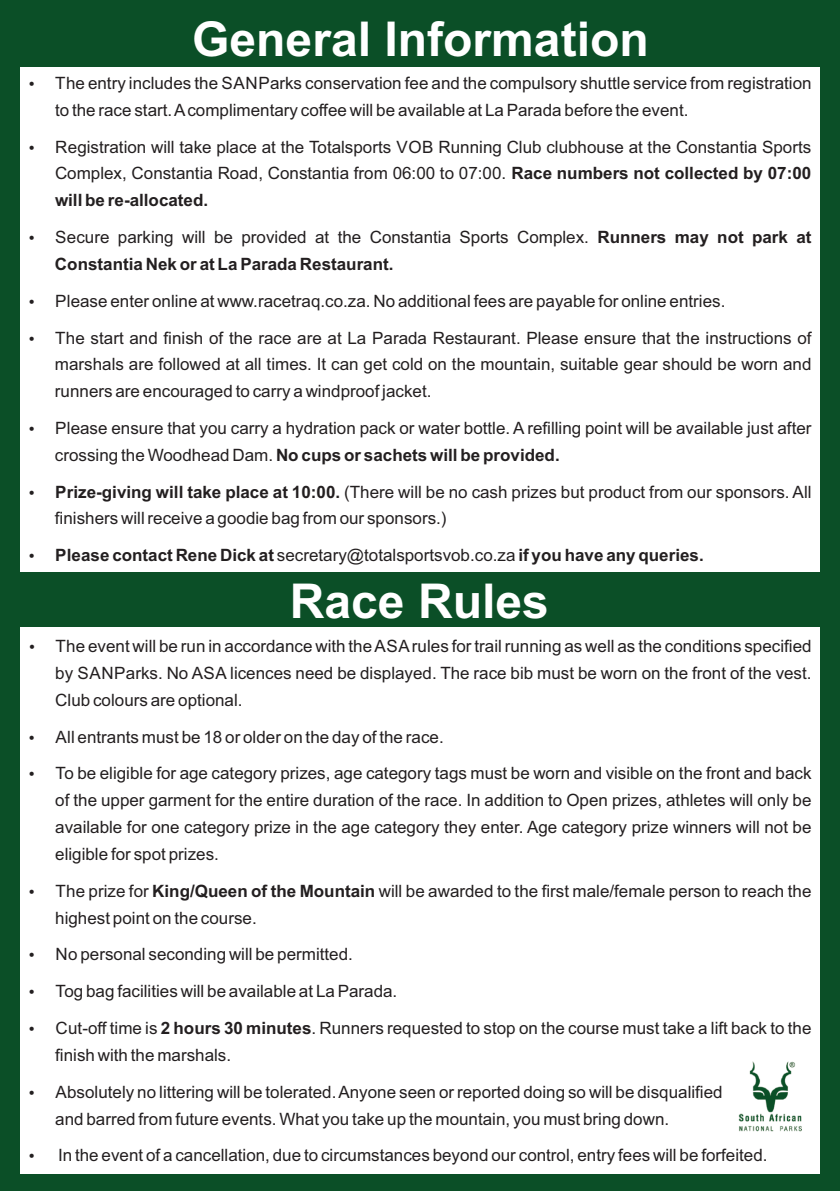
<style>
.page{position:relative;width:840px;height:1191px;background:#fff}
.page>*{position:absolute;margin:0;border:0;box-sizing:border-box;transform-origin:0 0}
.t1{font:700 48px "Arial";color:#fff}
.t2{font:17px/26.8px "Arial";color:#231f20}
.t3{font:700 17px "Arial";color:#231f20}
.s1{font-weight:700}
.s2{font-weight:400}
</style>
<div class="page">
<div style="left:0;top:0;width:839px;height:1191px;background:#0b4f27"></div>
<div style="left:20px;top:67px;width:799px;height:505px;background:#fff"></div>
<div style="left:20px;top:627px;width:799px;height:546px;background:#fff"></div>
<img style="left:738px;top:1061px;width:63px;height:71px">
<h1 class="t1" style="left:192px;top:21px;width:458px">General Information</h1>
<p class="t2" style="left:55px;top:71px;width:757px;text-indent:-27px">• The entry includes the SANParks conservation fee and the compulsory shuttle service from registration to the race start. Acomplimentary coffee will be available at La Parada before the event.</p>
<p class="t2" style="left:55px;top:135px;width:757px;text-align:justify;text-indent:-27px">• Registration will take place at the Totalsports VOB Running Club clubhouse at the Constantia Sports Complex, Constantia Road, Constantia from 06:00 to 07:00. <span class="s1">Race numbers not collected by 07:00 will be re-allocated.</span></p>
<p class="t2" style="left:55px;top:225px;width:757px;text-indent:-27px">• Secure parking will be provided at the Constantia Sports Complex. <span class="s1">Runners may not park at<br>Constantia Nek or at La Parada Restaurant.</span></p>
<p class="t2" style="left:28px;top:289px;width:698px">• Please enter online at www.racetraq.co.za. No additional fees are payable for online entries.</p>
<p class="t2" style="left:55px;top:326px;width:757px;text-align:justify;text-indent:-27px">• The start and finish of the race are at La Parada Restaurant. Please ensure that the instructions of marshals are followed at all times. It can get cold on the mountain, suitable gear should be worn and runners are encouraged to carry a windproof jacket.</p>
<p class="t2" style="left:55px;top:416px;width:757px;text-indent:-27px">• Please ensure that you carry a hydration pack or water bottle. A refilling point will be available just after crossing the Woodhead Dam. <span class="s1">No cups or sachets will be provided.</span></p>
<p class="t2" style="left:55px;top:480px;width:757px;text-indent:-27px">• <span class="s1">Prize-giving will take place at 10:00.</span> (There will be no cash prizes but product from our sponsors. All finishers will receive a goodie bag from our sponsors.)</p>
<p class="t3" style="left:28px;top:549px;width:676px">• Please contact Rene Dick at <span class="s2">secretary@totalsportsvob.co.za</span> if you have any queries.</p>
<h1 class="t1" style="left:290px;top:582px;width:260px">Race Rules</h1>
<p class="t2" style="left:55px;top:634px;width:757px;text-align:justify;text-indent:-27px">• The event will be run in accordance with the ASArules for trail running as well as the conditions specified by SANParks. No ASA licences need be displayed. The race bib must be worn on the front of the vest.<br>Club colours are optional.</p>
<p class="t2" style="left:29px;top:725px;width:416px">• All entrants must be 18 or older on the day of the race.</p>
<p class="t2" style="left:55px;top:761px;width:757px;text-align:justify;text-indent:-27px">• To be eligible for age category prizes, age category tags must be worn and visible on the front and back of the upper garment for the entire duration of the race. In addition to Open prizes, athletes will only be available for one category prize in the age category they enter. Age category prize winners will not be eligible for spot prizes.</p>
<p class="t2" style="left:55px;top:879px;width:757px;text-indent:-27px">• The prize for <span class="s1">King/Queen of the Mountain</span> will be awarded to the first male/female person to reach the highest point on the course.</p>
<p class="t2" style="left:29px;top:942px;width:325px">• No personal seconding will be permitted.</p>
<p class="t2" style="left:29px;top:979px;width:370px">• Tog bag facilities will be available at La Parada.</p>
<p class="t2" style="left:55px;top:1016px;width:757px;text-indent:-27px">• Cut-off time is <span class="s1">2 hours 30 minutes</span>. Runners requested to stop on the course must take a lift back to the finish with the marshals.</p>
<p class="t2" style="left:55px;top:1079px;width:668px;text-indent:-27px">• Absolutely no littering will be tolerated. Anyone seen or reported doing so will be disqualified and barred from future events. What you take up the mountain, you must bring down.</p>
<p class="t2" style="left:29px;top:1143px;width:740px">• In the event of a cancellation, due to circumstances beyond our control, entry fees will be forfeited.</p>
</div>
